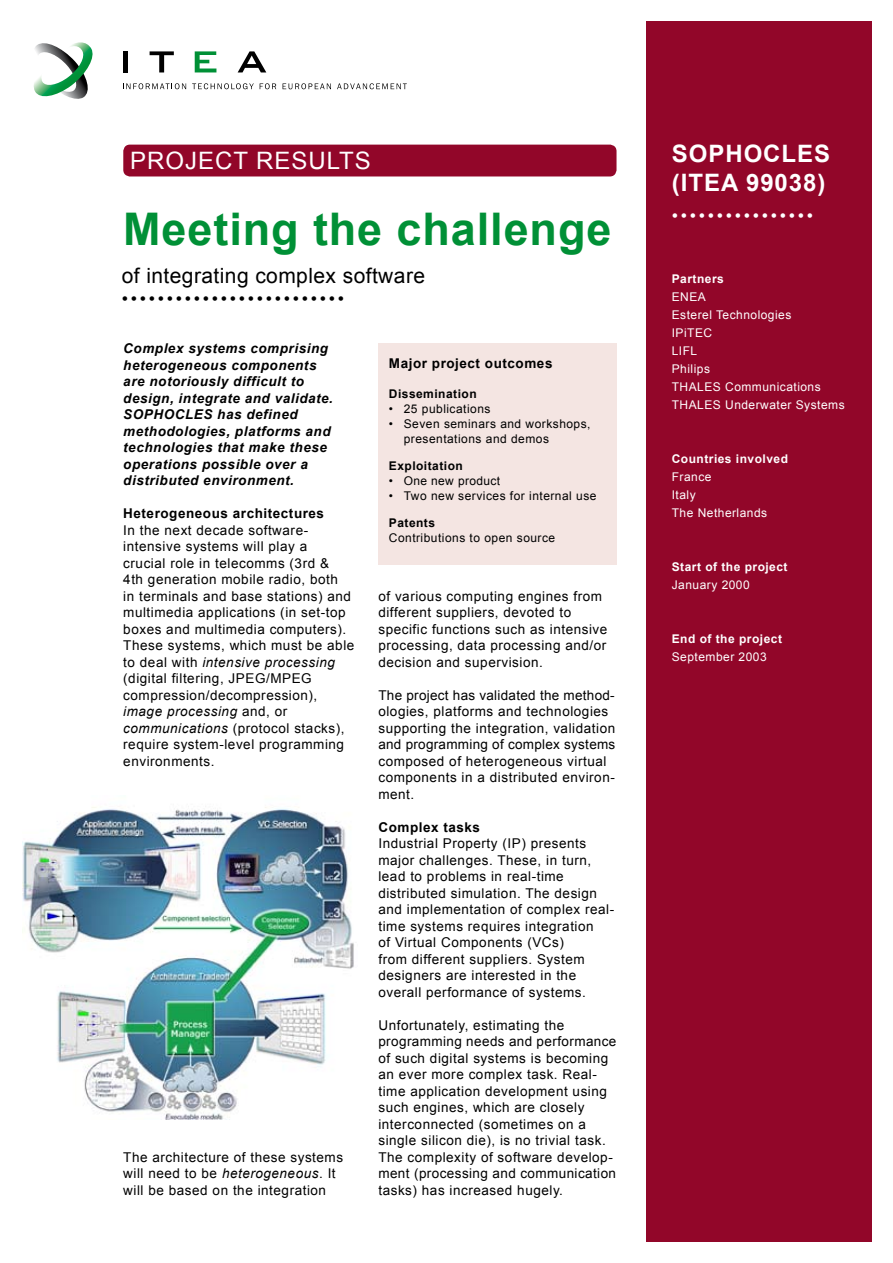
<style>
.page{position:relative;width:893px;height:1263px;background:#fff}
.page>*{position:absolute;margin:0;border:0;box-sizing:border-box;transform-origin:0 0}
.t1{font:700 45px "Arial";letter-spacing:.02em;color:#009036}
.t2{font:700 24px/28.8px "Arial";letter-spacing:.04em;color:#fff}
.t3{font:24px "Arial";letter-spacing:.04em;color:#fff}
.t4{font:21px "Arial";letter-spacing:.02em;color:#000}
.t5{font:18px "Arial";color:#000}
.t6{font:18px "Arial";color:#fff}
.t7{font:13.5px/16.5px "Arial";letter-spacing:.04em;color:#000}
.t8{font:italic 700 13.5px/16.5px "Arial";letter-spacing:.04em;color:#000}
.t9{font:700 13.5px "Arial";letter-spacing:.04em;color:#000}
.t10{font:12px/18px "Arial";letter-spacing:.04em;color:#fff}
.t11{font:12px/15px "Arial";letter-spacing:.04em;color:#000}
.t12{font:700 12px "Arial";letter-spacing:.04em;color:#fff}
.t13{font:700 12px "Arial";letter-spacing:.04em;color:#000}
.s1{font-style:italic}
</style>
<div class="page">
<div style="left:646px;top:21px;width:226px;height:1221px;background:#920629"></div>
<div style="left:123px;top:145px;width:493px;height:31px;background:#920629;border-radius:7px"></div>
<svg style="left:123px;top:83px;width:63px;height:6px"></svg>
<svg style="left:192px;top:83px;width:62px;height:6px"></svg>
<svg style="left:260px;top:83px;width:16px;height:6px"></svg>
<svg style="left:283px;top:83px;width:48px;height:6px"></svg>
<svg style="left:337px;top:83px;width:70px;height:6px"></svg>
<div style="left:123px;top:51px;width:5px;height:21px;background:#000"></div>
<svg style="left:150px;top:51px;width:24px;height:21px"></svg>
<svg style="left:238px;top:51px;width:28px;height:21px"></svg>
<svg style="left:195px;top:51px;width:21px;height:21px"></svg>
<svg style="left:34px;top:42px;width:59px;height:57px"></svg>
<img style="left:23px;top:807px;width:331px;height:312px">
<div style="left:378px;top:343px;width:238px;height:222px;background:#f4e5e2"></div>
<h2 class="t3" style="left:130px;top:145px;width:242px">PROJECT RESULTS</h2>
<h1 class="t1" style="left:123px;top:200px;width:490px">Meeting the challenge</h1>
<h3 class="t4" style="left:122px;top:262px;width:305px">of integrating complex software</h3>
<h3 class="t5" style="left:122px;top:287px;width:224px">•••••••••••••••••••••••••</h3>
<p class="t8" style="left:123px;top:341px;width:211px">Complex systems comprising heterogeneous components are notoriously difficult to design, integrate and validate.<br>SOPHOCLES has defined methodologies, platforms and technologies that make these operations possible over a distributed environment.</p>
<p class="t9" style="left:123px;top:504px;width:202px">Heterogeneous architectures</p>
<p class="t7" style="left:123px;top:522px;width:233px">In the next decade software&shy;intensive systems will play a<br>crucial role in telecomms (3rd &amp;<br>4th generation mobile radio, both<br>in terminals and base stations) and multimedia applications (in set-top boxes and multimedia computers).<br>These systems, which must be able to deal with <span class="s1">intensive processing </span>(digital filtering, JPEG/MPEG compression/decompression), <span class="s1">image processing</span> and, or <span class="s1">communications</span> (protocol stacks), require system-level programming environments.</p>
<p class="t7" style="left:123px;top:1149px;width:221px">The architecture of these systems will need to be <span class="s1">heterogeneous</span>. It will be based on the integration</p>
<p class="t9" style="left:389px;top:355px;width:165px">Major project outcomes</p>
<p class="t13" style="left:389px;top:386px;width:89px">Dissemination</p>
<p class="t11" style="left:389px;top:402px;width:103px">• 25 publications</p>
<p class="t11" style="left:404px;top:417px;width:188px;text-indent:-15px">• Seven seminars and workshops, presentations and demos</p>
<p class="t13" style="left:389px;top:458px;width:75px">Exploitation</p>
<p class="t11" style="left:389px;top:474px;width:113px">• One new product</p>
<p class="t11" style="left:389px;top:489px;width:209px">• Two new services for internal use</p>
<p class="t13" style="left:389px;top:515px;width:48px">Patents</p>
<p class="t11" style="left:389px;top:531px;width:168px">Contributions to open source</p>
<p class="t7" style="left:378px;top:588px;width:230px">of various computing engines from different suppliers, devoted to specific functions such as intensive processing, data processing and/or decision and supervision.</p>
<p class="t7" style="left:378px;top:687px;width:238px">The project has validated the method&shy;ologies, platforms and technologies supporting the integration, validation and programming of complex systems composed of heterogeneous virtual components in a distributed environ&shy;ment.</p>
<p class="t9" style="left:378px;top:818px;width:103px">Complex tasks</p>
<p class="t7" style="left:378px;top:835px;width:237px">Industrial Property (IP) presents major challenges. These, in turn, lead to problems in real-time distributed simulation. The design and implementation of complex real&shy;time systems requires integration<br>of Virtual Components (VCs)<br>from different suppliers. System designers are interested in the overall performance of systems.</p>
<p class="t7" style="left:378px;top:1017px;width:240px">Unfortunately, estimating the programming needs and performance of such digital systems is becoming an ever more complex task. Real&shy;time application development using such engines, which are closely interconnected (sometimes on a single silicon die), is no trivial task.<br>The complexity of software develop&shy;ment (processing and communication tasks) has increased hugely.</p>
<h2 class="t2" style="left:672px;top:140px;width:160px">SOPHOCLES (ITEA 99038)</h2>
<h3 class="t6" style="left:672px;top:204px;width:143px">••••••••••••••••</h3>
<p class="t12" style="left:672px;top:271px;width:54px">Partners</p>
<p class="t10" style="left:672px;top:288px;width:174px">ENEA<br>Esterel Technologies<br>IPiTEC<br>LIFL<br>Philips<br>THALES Communications<br>THALES Underwater Systems</p>
<p class="t12" style="left:672px;top:451px;width:118px">Countries involved</p>
<p class="t10" style="left:672px;top:468px;width:97px">France<br>Italy<br>The Netherlands</p>
<p class="t12" style="left:672px;top:559px;width:117px">Start of the project</p>
<p class="t10" style="left:672px;top:576px;width:79px">January 2000</p>
<p class="t12" style="left:672px;top:631px;width:112px">End of the project</p>
<p class="t10" style="left:672px;top:648px;width:96px">September 2003</p>
</div>
